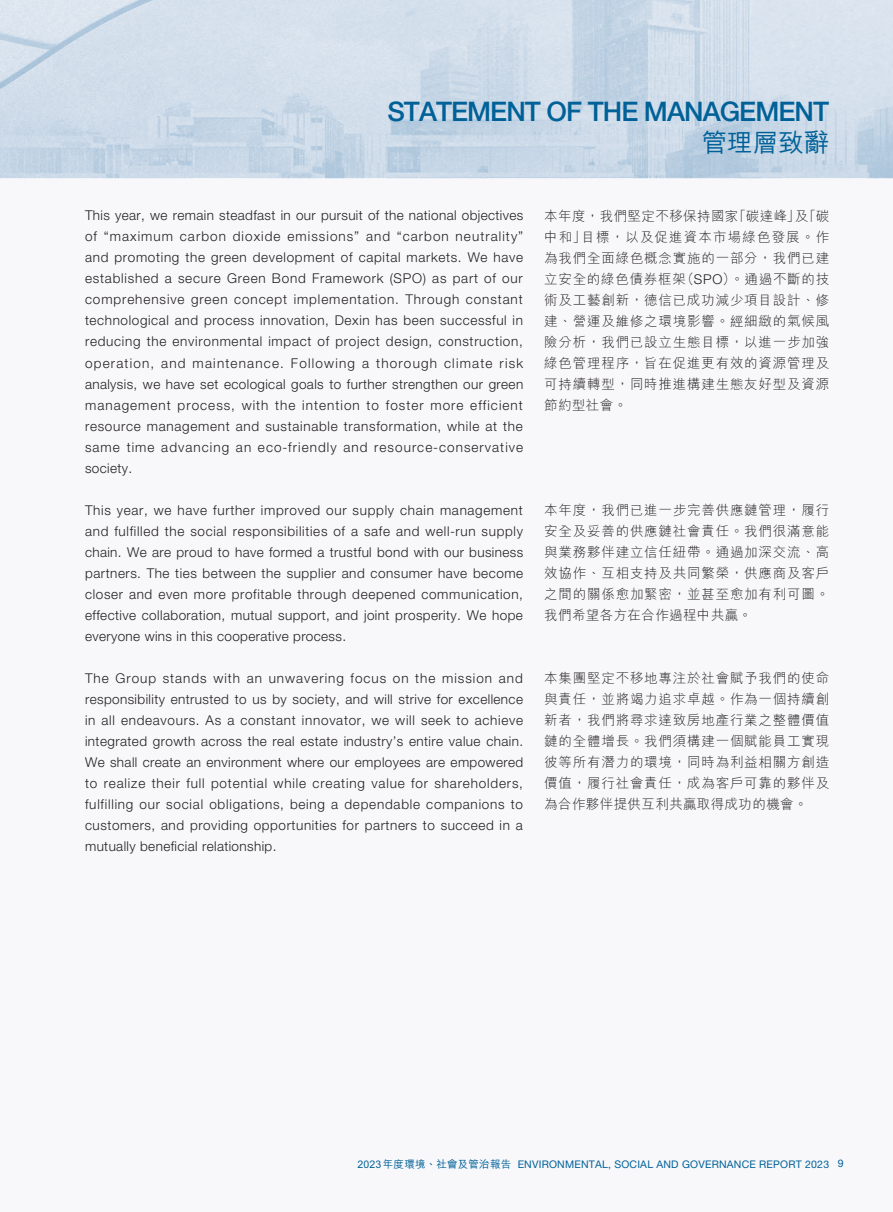
<style>
.page{position:relative;width:893px;height:1212px;background:#fff}
.page>*{position:absolute;margin:0;border:0;box-sizing:border-box;transform-origin:0 0}
.t1{font:500 27px "Helvetica Neue LT Std";letter-spacing:-.035em;color:#006198}
.t2{font:500 25.5px "M Hei HK";color:#006198}
.t3{font:300 13.5px/21px "Helvetica Neue LT Std";letter-spacing:.03em;color:#231f20;text-align:justify}
.t4{font:300 13.5px/21px "M Hei HK";letter-spacing:.06em;color:#231f20;text-align:justify}
.t5{font:10.5px "Helvetica Neue LT Std";letter-spacing:.02em;color:#006198}
.s1{font-family:"Helvetica Neue LT Std"}
.s2{font-family:"M Hei HK";font-weight:500}
</style>
<div class="page">
<img style="left:0;top:0;width:893px;height:180px">
<h1 class="t1" style="left:387px;top:95px;width:443px">STATEMENT OF THE MANAGEMENT</h1>
<h2 class="t2" style="left:702px;top:124px;width:129px">管理層致辭</h2>
<p class="t3" style="left:85px;top:205px;width:440px">This year, we remain steadfast in our pursuit of the national objectives of “maximum carbon dioxide emissions” and “carbon neutrality” and promoting the green development of capital markets. We have established a secure Green Bond Framework (SPO) as part of our comprehensive green concept implementation. Through constant technological and process innovation, Dexin has been successful in reducing the environmental impact of project design, construction, operation, and maintenance. Following a thorough climate risk analysis, we have set ecological goals to further strengthen our green management process, with the intention to foster more efficient resource management and sustainable transformation, while at the same time advancing an eco-friendly and resource-conservative society.</p>
<p class="t3" style="left:85px;top:499px;width:440px">This year, we have further improved our supply chain management and fulfilled the social responsibilities of a safe and well-run supply chain. We are proud to have formed a trustful bond with our business partners. The ties between the supplier and consumer have become closer and even more profitable through deepened communication, effective collaboration, mutual support, and joint prosperity. We hope everyone wins in this cooperative process.</p>
<p class="t3" style="left:85px;top:667px;width:440px">The Group stands with an unwavering focus on the mission and responsibility entrusted to us by society, and will strive for excellence in all endeavours. As a constant innovator, we will seek to achieve integrated growth across the real estate industry’s entire value chain.<br>We shall create an environment where our employees are empowered to realize their full potential while creating value for shareholders, fulfilling our social obligations, being a dependable companions to customers, and providing opportunities for partners to succeed in a mutually beneficial relationship.</p>
<p class="t4" style="left:544px;top:205px;width:286px">本年度，我們堅定不移保持國家「碳達峰」及「碳中和」目標，以及促進資本市場綠色發展。作為我們全面綠色概念實施的一部分，我們已建立安全的綠色債券框架（<span class="s1">SPO</span>）。通過不斷的技術及工藝創新，德信已成功減少項目設計、修建、營運及維修之環境影響。經細緻的氣候風險分析，我們已設立生態目標，以進一步加強綠色管理程序，旨在促進更有效的資源管理及可持續轉型，同時推進構建生態友好型及資源節約型社會。</p>
<p class="t4" style="left:544px;top:499px;width:286px">本年度，我們已進一步完善供應鏈管理，履行安全及妥善的供應鏈社會責任。我們很滿意能與業務夥伴建立信任紐帶。通過加深交流、高效協作、互相支持及共同繁榮，供應商及客戶之間的關係愈加緊密，並甚至愈加有利可圖。我們希望各方在合作過程中共贏。</p>
<p class="t4" style="left:544px;top:667px;width:286px">本集團堅定不移地專注於社會賦予我們的使命與責任，並將竭力追求卓越。作為一個持續創新者，我們將尋求達致房地產行業之整體價值鏈的全體增長。我們須構建一個賦能員工實現彼等所有潛力的環境，同時為利益相關方創造價值，履行社會責任，成為客戶可靠的夥伴及為合作夥伴提供互利共贏取得成功的機會。</p>
<p class="t5" style="left:357px;top:1157px;width:488px"><span class="s2">2023年度環境、社會及管治報告</span> ENVIRONMENTAL, SOCIAL AND GOVERNANCE REPORT 2023 9</p>
</div>
